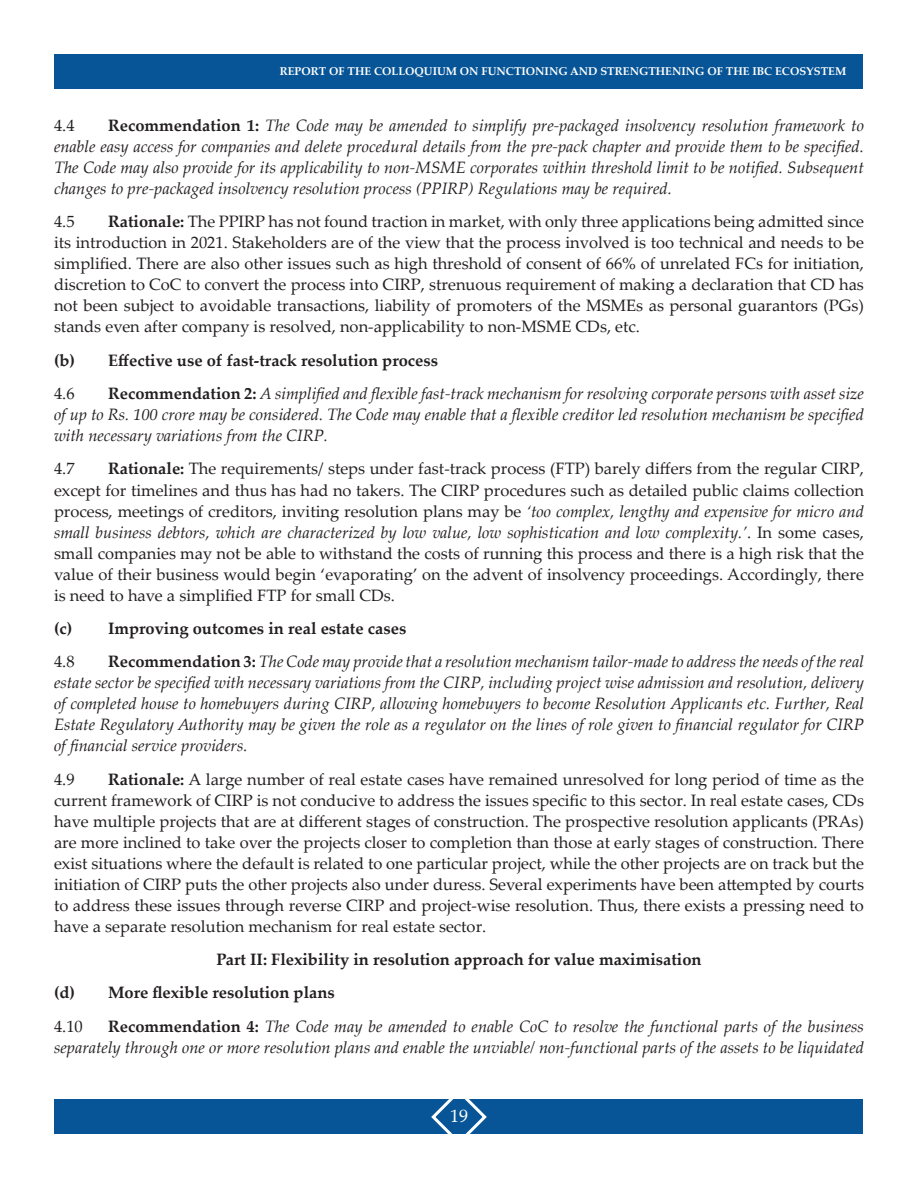
<style>
.page{position:relative;width:918px;height:1188px;background:#fff}
.page>*{position:absolute;margin:0;border:0;box-sizing:border-box;transform-origin:0 0}
.t1{font:18px "Palatino Linotype";color:#fff}
.t2{font:16.5px/21px "Palatino Linotype";color:#231f20;text-align:justify}
.t3{font:italic 16.5px/21px "Palatino Linotype";color:#231f20;text-align:justify}
.t4{font:700 16.5px/33.3px "Palatino Linotype";color:#231f20}
.t5{font:700 11.25px "Palatino Linotype";color:#fff}
.s1{font-weight:700;font-style:normal}
.s2{font-weight:700}
.s3{font-style:italic}
</style>
<div class="page">
<div style="left:55px;top:54px;width:808px;height:34px;background:#075596"></div>
<div style="left:55px;top:1100px;width:808px;height:34px;background:#075596"></div>
<svg style="left:429px;top:1099px;width:60px;height:35px"></svg>
<p class="t5" style="left:280px;top:63px;width:568px">REPORT OF THE COLLOQUIUM ON FUNCTIONING AND STRENGTHENING OF THE IBC ECOSYSTEM</p>
<p class="t3" style="left:54px;top:114px;width:812px;text-indent:54px"><span class="s1">Recommendation 1:</span> The Code may be amended to simplify pre-packaged insolvency resolution framework to enable easy access for companies and delete procedural details from the pre-pack chapter and provide them to be specified.<br>The Code may also provide for its applicability to non-MSME corporates within threshold limit to be notified. Subsequent changes to pre-packaged insolvency resolution process (PPIRP) Regulations may be required.</p>
<p class="t2" style="left:54px;top:211px;width:22px">4.5</p>
<p class="t2" style="left:54px;top:114px;width:22px">4.4</p>
<p class="t2" style="left:54px;top:211px;width:812px;text-indent:54px"><span class="s2">Rationale:</span> The PPIRP has not found traction in market, with only three applications being admitted since its introduction in 2021. Stakeholders are of the view that the process involved is too technical and needs to be simplified. There are also other issues such as high threshold of consent of 66% of unrelated FCs for initiation, discretion to CoC to convert the process into CIRP, strenuous requirement of making a declaration that CD has not been subject to avoidable transactions, liability of promoters of the MSMEs as personal guarantors (PGs) stands even after company is resolved, non-applicability to non-MSME CDs, etc.</p>
<p class="t4" style="left:54px;top:343px;width:386px">(b) Effective use of fast-track resolution process</p>
<p class="t2" style="left:54px;top:382px;width:22px">4.6</p>
<p class="t3" style="left:54px;top:382px;width:812px;text-indent:54px"><span class="s1">Recommendation 2:</span> A simplified and flexible fast-track mechanism for resolving corporate persons with asset size of up to Rs. 100 crore may be considered. The Code may enable that a flexible creditor led resolution mechanism be specified with necessary variations from the CIRP.</p>
<p class="t2" style="left:54px;top:458px;width:22px">4.7</p>
<p class="t2" style="left:54px;top:458px;width:812px;text-indent:54px"><span class="s2">Rationale:</span> The requirements/ steps under fast-track process (FTP) barely differs from the regular CIRP, except for timelines and thus has had no takers. The CIRP procedures such as detailed public claims collection process, meetings of creditors, inviting resolution plans may be <span class="s3">‘too complex, lengthy and expensive for micro and small business debtors, which are characterized by low value, low sophistication and low complexity.’</span>. In some cases, small companies may not be able to withstand the costs of running this process and there is a high risk that the value of their business would begin ‘evaporating’ on the advent of insolvency proceedings. Accordingly, there is need to have a simplified FTP for small CDs.</p>
<p class="t4" style="left:54px;top:611px;width:354px">(c) Improving outcomes in real estate cases</p>
<p class="t2" style="left:54px;top:650px;width:22px">4.8</p>
<p class="t3" style="left:54px;top:650px;width:812px;text-indent:54px"><span class="s1">Recommendation 3:</span> The Code may provide that a resolution mechanism tailor-made to address the needs of the real estate sector be specified with necessary variations from the CIRP, including project wise admission and resolution, delivery of completed house to homebuyers during CIRP, allowing homebuyers to become Resolution Applicants etc. Further, Real Estate Regulatory Authority may be given the role as a regulator on the lines of role given to financial regulator for CIRP of financial service providers.</p>
<p class="t2" style="left:54px;top:768px;width:22px">4.9</p>
<p class="t2" style="left:54px;top:768px;width:812px;text-indent:54px"><span class="s2">Rationale:</span> A large number of real estate cases have remained unresolved for long period of time as the current framework of CIRP is not conducive to address the issues specific to this sector. In real estate cases, CDs have multiple projects that are at different stages of construction. The prospective resolution applicants (PRAs) are more inclined to take over the projects closer to completion than those at early stages of construction. There exist situations where the default is related to one particular project, while the other projects are on track but the initiation of CIRP puts the other projects also under duress. Several experiments have been attempted by courts to address these issues through reverse CIRP and project-wise resolution. Thus, there exists a pressing need to have a separate resolution mechanism for real estate sector.</p>
<p class="t4" style="left:54px;top:942px;width:649px;text-indent:162px">Part II: Flexibility in resolution approach for value maximisation (d) More flexible resolution plans</p>
<p class="t2" style="left:54px;top:1015px;width:30px">4.10</p>
<p class="t3" style="left:54px;top:1015px;width:812px;text-align:right"><span class="s1">Recommendation 4:</span> The Code may be amended to enable CoC to resolve the functional parts of the business separately through one or more resolution plans and enable the unviable/ non-functional parts of the assets to be liquidated</p>
<p class="t1" style="left:450px;top:1104px;width:19px">19</p>
</div>
